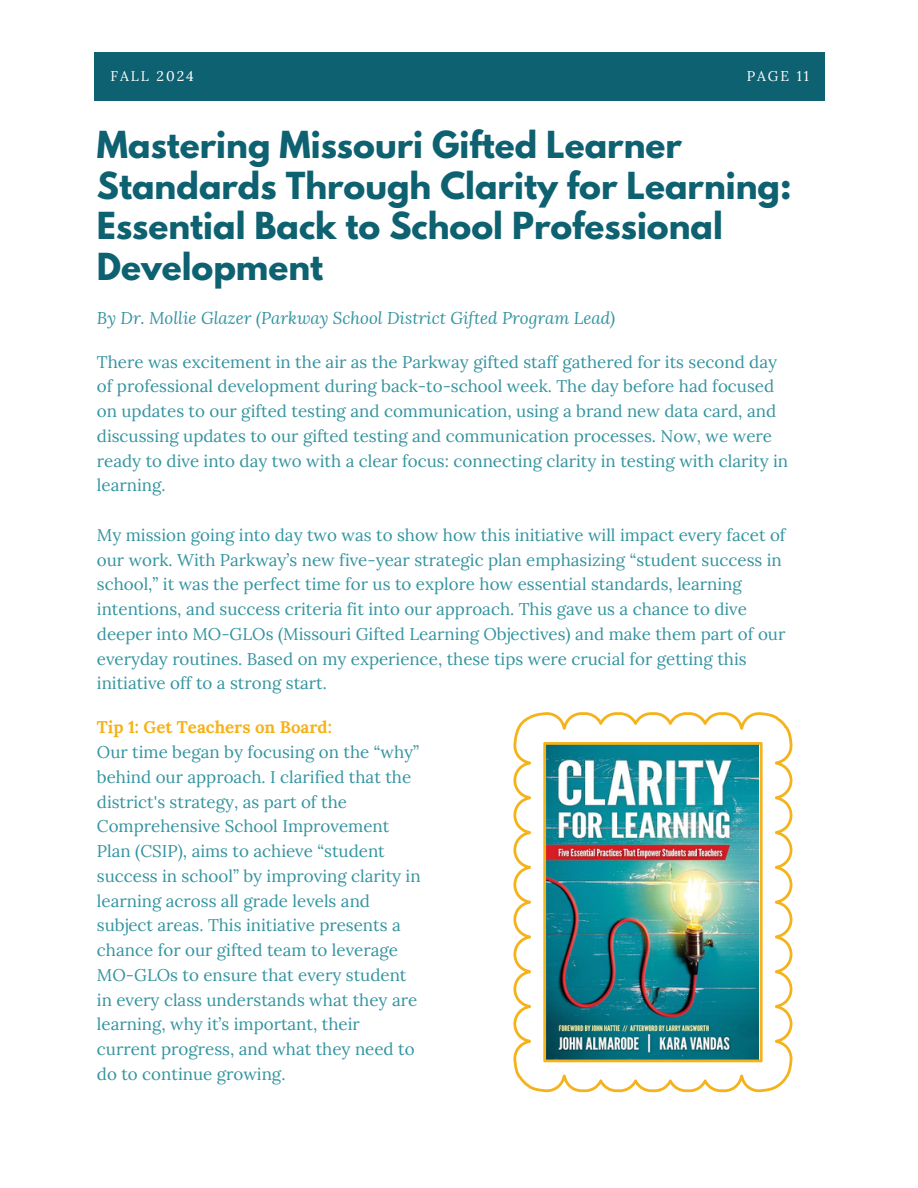
<style>
.page{position:relative;width:918px;height:1188px;background:#fff}
.page>*{position:absolute;margin:0;border:0;box-sizing:border-box;transform-origin:0 0}
.t1{font:700 33px/40.5px "League Spartan";color:#0e6171}
.t2{font:16.95px/24.8px "Lora";color:#3494a0}
.t3{font:italic 16.95px "Lora";color:#3494a0}
.t4{font:13.95px "Lora";letter-spacing:.14em;color:#fff}
.s1{font-weight:700;color:#f5b31b}
</style>
<div class="page">
<div style="left:95px;top:53px;width:730px;height:47px;background:#0e6171"></div>
<img style="left:513px;top:712px;width:279px;height:380px">
<h1 class="t4" style="left:111px;top:67px;width:85px">FALL 2024</h1>
<h2 class="t4" style="left:747px;top:67px;width:64px">PAGE 11</h2>
<h2 class="t1" style="left:97px;top:129px;width:696px">Mastering Missouri Gifted Learner<br>Standards Through Clarity for Learning:<br>Essential Back to School Professional<br>Development</h2>
<h2 class="t3" style="left:97px;top:306px;width:520px">By Dr. Mollie Glazer (Parkway School District Gifted Program Lead)</h2>
<p class="t2" style="left:97px;top:349px;width:693px">There was excitement in the air as the Parkway gifted staff gathered for its second day of professional development during back-to-school week. The day before had focused on updates to our gifted testing and communication, using a brand new data card, and discussing updates to our gifted testing and communication processes. Now, we were ready to dive into day two with a clear focus: connecting clarity in testing with clarity in learning.</p>
<p class="t2" style="left:97px;top:522px;width:690px">My mission going into day two was to show how this initiative will impact every facet of our work. With Parkway’s new five-year strategic plan emphasizing “student success in school,” it was the perfect time for us to explore how essential standards, learning intentions, and success criteria fit into our approach. This gave us a chance to dive deeper into MO-GLOs (Missouri Gifted Learning Objectives) and make them part of our everyday routines. Based on my experience, these tips were crucial for getting this initiative off to a strong start.</p>
<p class="t2" style="left:97px;top:715px;width:325px"><span class="s1">Tip 1: Get Teachers on Board:<br></span>Our time began by focusing on the “why” behind our approach. I clarified that the district's strategy, as part of the Comprehensive School Improvement Plan (CSIP), aims to achieve “student success in school” by improving clarity in learning across all grade levels and subject areas. This initiative presents a chance for our gifted team to leverage MO-GLOs to ensure that every student in every class understands what they are learning, why it’s important, their current progress, and what they need to do to continue growing.</p>
</div>
